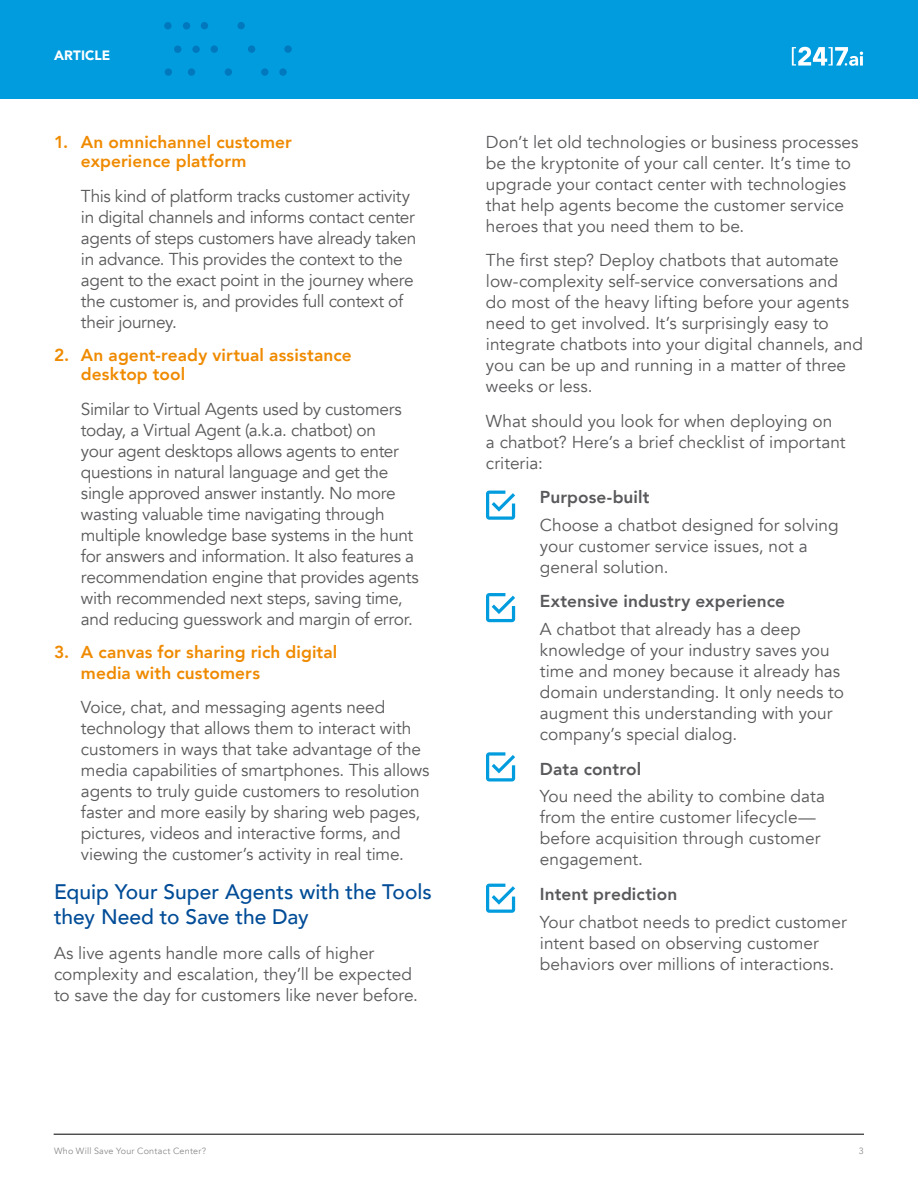
<style>
.page{position:relative;width:918px;height:1188px;background:#fff}
.page>*{position:absolute;margin:0;border:0;box-sizing:border-box;transform-origin:0 0}
.t1{font:500 21px/25.2px "Avenir";color:#004c97}
.t2{font:17.25px/21px "Avenir";letter-spacing:-.005em;color:#59595c}
.t3{font:800 17.25px/19.5px "Avenir";letter-spacing:.005em;color:#ef8a00}
.t4{font:800 17.25px "Avenir";letter-spacing:.005em;color:#59595c}
.t5{font:900 13.5px "Avenir";letter-spacing:.01em;color:#fff}
.t6{font:9px "Avenir";letter-spacing:.025em;color:#8a8b8d}
</style>
<div class="page">
<div style="left:0;top:0;width:918px;height:98px;background:#009cde"></div>
<svg style="left:792px;top:47px;width:71px;height:19px"></svg>
<div style="left:201px;top:22px;width:7px;height:7px;background:#0078be;border-radius:50%"></div>
<div style="left:248px;top:45px;width:7px;height:8px;background:#0078be;border-radius:50%"></div>
<div style="left:225px;top:68px;width:7px;height:8px;background:#0078be;border-radius:50%"></div>
<div style="left:188px;top:68px;width:7px;height:8px;background:#0078be;border-radius:50%"></div>
<div style="left:279px;top:68px;width:8px;height:8px;background:#0078be;border-radius:50%"></div>
<div style="left:237px;top:22px;width:8px;height:7px;background:#0078be;border-radius:50%"></div>
<div style="left:284px;top:45px;width:8px;height:8px;background:#0078be;border-radius:50%"></div>
<div style="left:261px;top:68px;width:7px;height:8px;background:#0078be;border-radius:50%"></div>
<div style="left:211px;top:45px;width:7px;height:8px;background:#0078be;border-radius:50%"></div>
<div style="left:165px;top:68px;width:7px;height:8px;background:#0078be;border-radius:50%"></div>
<div style="left:174px;top:46px;width:7px;height:7px;background:#0078be;border-radius:50%"></div>
<div style="left:192px;top:46px;width:8px;height:7px;background:#0078be;border-radius:50%"></div>
<div style="left:164px;top:22px;width:8px;height:8px;background:#0078be;border-radius:50%"></div>
<div style="left:183px;top:22px;width:7px;height:8px;background:#0078be;border-radius:50%"></div>
<hr style="left:54px;top:1134px;width:810px;height:1px;background:#000">
<svg style="left:486px;top:491px;width:29px;height:29px"></svg>
<svg style="left:486px;top:593px;width:29px;height:29px"></svg>
<svg style="left:486px;top:752px;width:29px;height:30px"></svg>
<svg style="left:486px;top:884px;width:29px;height:29px"></svg>
<p class="t5" style="left:54px;top:44px;width:58px">ARTICLE</p>
<p class="t3" style="left:81px;top:131px;width:213px;text-indent:-27px">1. An omnichannel customer experience platform</p>
<p class="t2" style="left:81px;top:186px;width:337px">This kind of platform tracks customer activity in digital channels and informs contact center agents of steps customers have already taken in advance. This provides the context to the agent to the exact point in the journey where the customer is, and provides full context of their journey.</p>
<p class="t3" style="left:81px;top:344px;width:272px;text-indent:-27px">2. An agent-ready virtual assistance desktop tool</p>
<p class="t2" style="left:81px;top:399px;width:339px">Similar to Virtual Agents used by customers today, a Virtual Agent (a.k.a. chatbot) on<br>your agent desktops allows agents to enter questions in natural language and get the single approved answer instantly. No more wasting valuable time navigating through multiple knowledge base systems in the hunt for answers and information. It also features a recommendation engine that provides agents with recommended next steps, saving time, and reducing guesswork and margin of error.</p>
<p class="t3" style="left:81px;top:640px;width:258px;line-height:21px;text-indent:-27px">3. A canvas for sharing rich digital media with customers</p>
<p class="t2" style="left:81px;top:697px;width:350px">Voice, chat, and messaging agents need technology that allows them to interact with customers in ways that take advantage of the media capabilities of smartphones. This allows agents to truly guide customers to resolution faster and more easily by sharing web pages, pictures, videos and interactive forms, and viewing the customer’s activity in real time.</p>
<p class="t1" style="left:54px;top:878px;width:379px">Equip Your Super Agents with the Tools they Need to Save the Day</p>
<p class="t2" style="left:54px;top:943px;width:366px">As live agents handle more calls of higher complexity and escalation, they’ll be expected to save the day for customers like never before.</p>
<p class="t2" style="left:486px;top:132px;width:374px">Don’t let old technologies or business processes be the kryptonite of your call center. It’s time to upgrade your contact center with technologies that help agents become the customer service heroes that you need them to be.</p>
<p class="t2" style="left:486px;top:250px;width:379px">The first step? Deploy chatbots that automate low-complexity self-service conversations and do most of the heavy lifting before your agents need to get involved. It’s surprisingly easy to integrate chatbots into your digital channels, and you can be up and running in a matter of three weeks or less.</p>
<p class="t2" style="left:486px;top:411px;width:361px">What should you look for when deploying on<br>a chatbot? Here’s a brief checklist of important criteria:</p>
<p class="t4" style="left:540px;top:482px;width:111px">Purpose-built</p>
<p class="t2" style="left:540px;top:515px;width:300px">Choose a chatbot designed for solving your customer service issues, not a general solution.</p>
<p class="t4" style="left:540px;top:586px;width:247px">Extensive industry experience</p>
<p class="t2" style="left:540px;top:619px;width:306px">A chatbot that already has a deep knowledge of your industry saves you time and money because it already has domain understanding. It only needs to augment this understanding with your company’s special dialog.</p>
<p class="t4" style="left:540px;top:753px;width:103px">Data control</p>
<p class="t2" style="left:540px;top:786px;width:287px">You need the ability to combine data from the entire customer lifecycle— before acquisition through customer engagement.</p>
<p class="t4" style="left:540px;top:878px;width:139px">Intent prediction</p>
<p class="t2" style="left:540px;top:912px;width:308px">Your chatbot needs to predict customer intent based on observing customer behaviors over millions of interactions.</p>
<p class="t6" style="left:54px;top:1146px;width:154px">Who Will Save Your Contact Center?</p>
<p class="t6" style="left:859px;top:1146px;width:7px">3</p>
</div>
